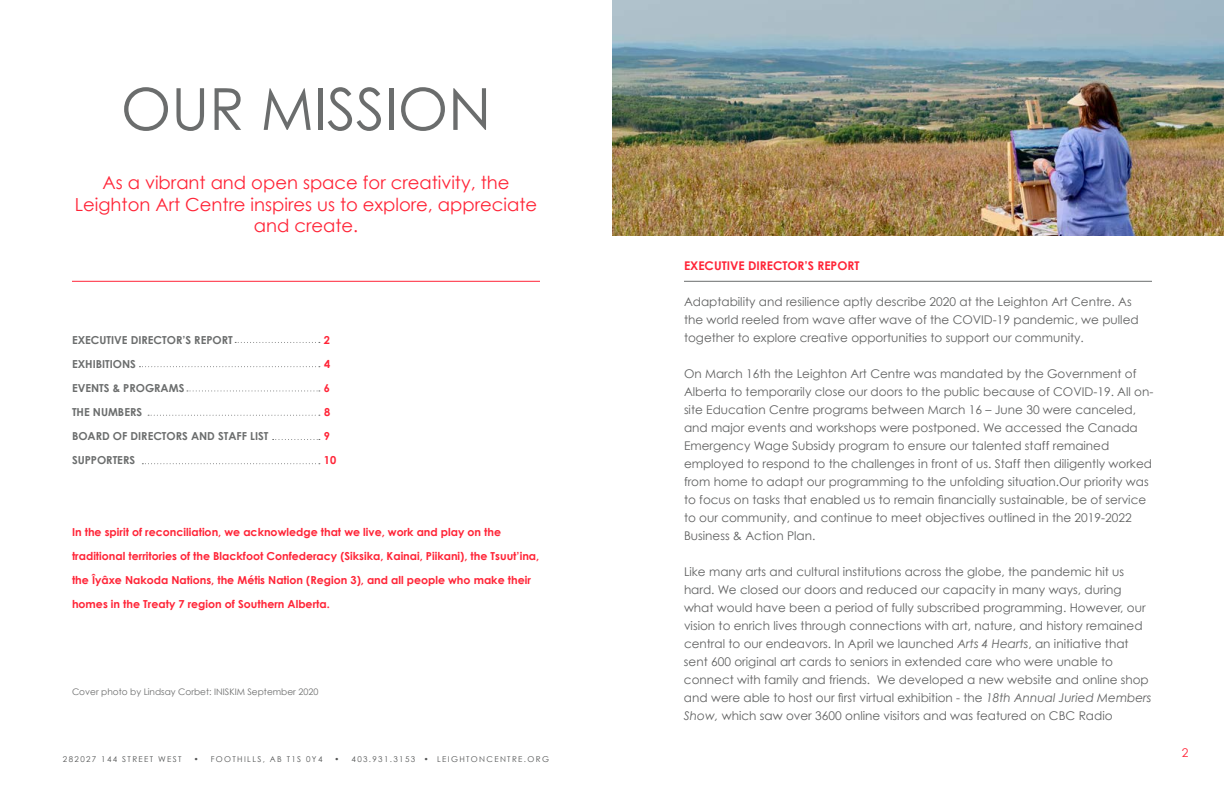
<style>
.page{position:relative;width:1224px;height:792px;background:#fff}
.page>*{position:absolute;margin:0;border:0;box-sizing:border-box;transform-origin:0 0}
.t1{font:58px "Century Gothic";color:#6b6d6d}
.t2{font:18px/21.6px "Century Gothic";color:#ff2437;text-align:center}
.t3{font:12px/18px "Century Gothic";color:#606161}
.t4{font:700 12px "Century Gothic";color:#ff2437}
.t5{font:12px "Century Gothic";color:#ff2437}
.t6{font:700 11px/24px "Century Gothic";color:#ff2437}
.t7{font:700 11px "Century Gothic";color:#6b6d6d}
.t8{font:9px "Century Gothic";color:#6d6e6e}
.t9{font:8px "Century Gothic";letter-spacing:.17em;color:#545555}
.s1{font-style:italic}
</style>
<div class="page">
<hr style="left:72px;top:281px;width:468px;height:1px;background:#ff2437">
<hr style="left:684px;top:281px;width:468px;height:1px;background:#6b6d6d">
<img style="left:613px;top:0;width:611px;height:236px">
<svg style="left:235px;top:342px;width:85px;height:1px"></svg>
<svg style="left:139px;top:366px;width:181px;height:1px"></svg>
<svg style="left:187px;top:390px;width:133px;height:1px"></svg>
<svg style="left:148px;top:415px;width:172px;height:1px"></svg>
<svg style="left:273px;top:439px;width:47px;height:1px"></svg>
<svg style="left:142px;top:463px;width:178px;height:1px"></svg>
<h1 class="t1" style="left:121px;top:68px;width:372px">OUR MISSION</h1>
<h2 class="t2" style="left:75px;top:172px;width:464px">As a vibrant and open space for creativity, the<br>Leighton Art Centre inspires us to explore, appreciate and create.</h2>
<p class="t7" style="left:72px;top:331px;width:162px">EXECUTIVE DIRECTOR’S REPORT</p>
<p class="t6" style="left:324px;top:327px;width:8px">2</p>
<p class="t7" style="left:72px;top:355px;width:66px">EXHIBITIONS</p>
<p class="t6" style="left:324px;top:351px;width:8px">4</p>
<p class="t7" style="left:72px;top:379px;width:114px">EVENTS &amp; PROGRAMS</p>
<p class="t6" style="left:324px;top:375px;width:8px">6</p>
<p class="t7" style="left:72px;top:403px;width:72px">THE NUMBERS</p>
<p class="t6" style="left:324px;top:399px;width:8px">8</p>
<p class="t7" style="left:72px;top:427px;width:198px">BOARD OF DIRECTORS AND STAFF LIST</p>
<p class="t6" style="left:324px;top:423px;width:8px">9</p>
<p class="t7" style="left:72px;top:451px;width:65px">SUPPORTERS</p>
<p class="t6" style="left:324px;top:447px;width:14px">10</p>
<p class="t6" style="left:72px;top:519px;width:469px">In the spirit of reconciliation, we acknowledge that we live, work and play on the traditional territories of the Blackfoot Confederacy (Siksika, Kainai, Piikani), the Tsuut’ina, the Îyâxe Nakoda Nations, the Métis Nation (Region 3), and all people who make their homes in the Treaty 7 region of Southern Alberta.</p>
<p class="t8" style="left:72px;top:686px;width:248px">Cover photo by Lindsay Corbet: INISKIM September 2020</p>
<p class="t9" style="left:63px;top:754px;width:120px">282027 144 STREET WEST</p>
<p class="t9" style="left:194px;top:754px;width:130px">• FOOTHILLS, AB T1S 0Y4</p>
<p class="t9" style="left:335px;top:754px;width:216px">• 403.931.3153 • LEIGHTONCENTRE.ORG</p>
<p class="t4" style="left:684px;top:257px;width:177px">EXECUTIVE DIRECTOR’S REPORT</p>
<p class="t3" style="left:684px;top:292px;width:456px">Adaptability and resilience aptly describe 2020 at the Leighton Art Centre. As the world reeled from wave after wave of the COVID-19 pandemic, we pulled together to explore creative opportunities to support our community.</p>
<p class="t3" style="left:684px;top:364px;width:471px">On March 16th the Leighton Art Centre was mandated by the Government of Alberta to temporarily close our doors to the public because of COVID-19. All on&shy;site Education Centre programs between March 16 – June 30 were canceled, and major events and workshops were postponed. We accessed the Canada Emergency Wage Subsidy program to ensure our talented staff remained employed to respond to the challenges in front of us. Staff then diligently worked from home to adapt our programming to the unfolding situation.Our priority was to focus on tasks that enabled us to remain financially sustainable, be of service to our community, and continue to meet objectives outlined in the 2019-2022<br>Business &amp; Action Plan.</p>
<p class="t3" style="left:684px;top:562px;width:469px">Like many arts and cultural institutions across the globe, the pandemic hit us hard. We closed our doors and reduced our capacity in many ways, during what would have been a period of fully subscribed programming. However, our vision to enrich lives through connections with art, nature, and history remained central to our endeavors. In April we launched <span class="s1">Arts 4 Hearts</span>, an initiative that sent 600 original art cards to seniors in extended care who were unable to connect with family and friends. We developed a new website and online shop and were able to host our first virtual exhibition - the <span class="s1">18th Annual Juried Members Show,</span> which saw over 3600 online visitors and was featured on CBC Radio</p>
<p class="t5" style="left:1182px;top:744px;width:8px">2</p>
</div>
